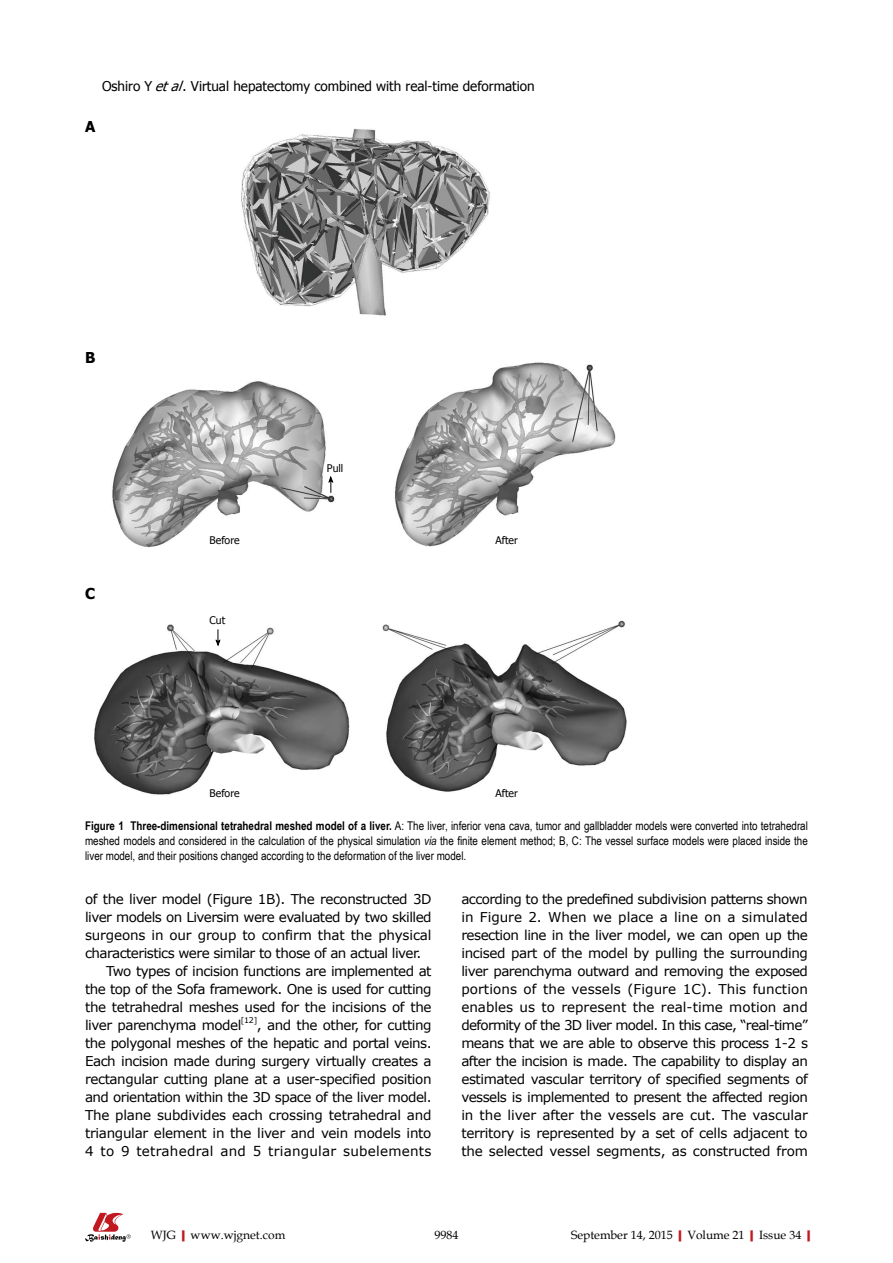
<style>
.page{position:relative;width:893px;height:1263px;background:#fff}
.page>*{position:absolute;margin:0;border:0;box-sizing:border-box;transform-origin:0 0}
.t1{font:700 15px "Tahoma";color:#000}
.t2{font:13.5px/18px "Verdana";letter-spacing:-.035em;color:#000;text-align:justify}
.t3{font:13.5px "Tahoma";color:#000}
.t4{font:13.5px "Verdana";letter-spacing:-.01em;color:#000}
.t5{font:12px/15px "Arial Narrow";color:#000;text-align:justify}
.t6{font:12px "Book Antiqua";color:#000}
.t7{font:10.5px "Tahoma";color:#000}
.t8{font:7.8px "Verdana";color:#000}
.s1{font-style:italic}
.s2{font-weight:700}
.s3{font-weight:700;color:#c01920}
</style>
<div class="page">
<svg style="left:85px;top:1213px;width:46px;height:29px"></svg>
<img style="left:94px;top:128px;width:533px;height:667px">
<svg style="left:328px;top:476px;width:5px;height:17px"></svg>
<svg style="left:215px;top:629px;width:5px;height:17px"></svg>
<p class="t3" style="left:102px;top:77px;width:434px">Oshiro Y <span class="s1">etal</span>. Virtual hepatectomy combined with real-time deformation</p>
<p class="t1" style="left:85px;top:116px;width:12px">A</p>
<p class="t1" style="left:85px;top:346px;width:12px">B</p>
<p class="t1" style="left:85px;top:583px;width:12px">C</p>
<p class="t7" style="left:327px;top:461px;width:18px">Pull</p>
<p class="t7" style="left:210px;top:533px;width:31px">Before</p>
<p class="t7" style="left:495px;top:533px;width:24px">After</p>
<p class="t7" style="left:210px;top:613px;width:17px">Cut</p>
<p class="t7" style="left:210px;top:786px;width:31px">Before</p>
<p class="t7" style="left:495px;top:786px;width:24px">After</p>
<p class="t5" style="left:85px;top:818px;width:724px"><span class="s2">Figure 1 Three-dimensional tetrahedral meshed model of a liver.</span> A: The liver, inferior vena cava, tumor and gallbladder models were converted into tetrahedral meshed models and considered in the calculation of the physical simulation <span class="s1">via</span> the finite element method; B, C: The vessel surface models were placed inside the liver model, and their positions changed according to the deformation of the liver model.</p>
<p class="t2" style="left:85px;top:889px;width:348px">of the liver model (Figure 1B). The reconstructed 3D</p>
<p class="t2" style="left:85px;top:907px;width:348px">liver models on Liversim were evaluated by two skilled</p>
<p class="t4" style="left:85px;top:926px;width:348px">surgeons in our group to confirm that the physical</p>
<p class="t2" style="left:85px;top:943px;width:338px">characteristics were similar to those of an actual liver.</p>
<p class="t2" style="left:106px;top:961px;width:327px">Two types of incision functions are implemented at</p>
<p class="t2" style="left:85px;top:979px;width:348px">the top of the Sofa framework. One is used for cutting</p>
<p class="t2" style="left:85px;top:997px;width:348px">the tetrahedral meshes used for the incisions of the</p>
<p class="t2" style="left:85px;top:1015px;width:158px">liver parenchyma model</p>
<p class="t8" style="left:241px;top:1015px;width:18px">[12]</p>
<p class="t2" style="left:85px;top:1015px;width:348px;text-indent:172px">, and the other, for cutting the polygonal meshes of the hepatic and portal veins.<br>Each incision made during surgery virtually creates a rectangular cutting plane at a user-specified position and orientation within the 3D space of the liver model.<br>The plane subdivides each crossing tetrahedral and triangular element in the liver and vein models into 4 to 9 tetrahedral and 5 triangular subelements</p>
<p class="t2" style="left:461px;top:889px;width:348px">according to the predefined subdivision patterns shown in Figure 2. When we place a line on a simulated resection line in the liver model, we can open up the incised part of the model by pulling the surrounding liver parenchyma outward and removing the exposed portions of the vessels (Figure 1C). This function enables us to represent the real-time motion and deformity of the 3D liver model. In this case, “real-time” means that we are able to observe this process 1-2 s after the incision is made. The capability to display an estimated vascular territory of specified segments of vessels is implemented to present the affected region in the liver after the vessels are cut. The vascular territory is represented by a set of cells adjacent to the selected vessel segments, as constructed from</p>
<p class="t6" style="left:151px;top:1226px;width:136px">WJG<span class="s3">|</span>www.wjgnet.com</p>
<p class="t6" style="left:434px;top:1226px;width:25px">9984</p>
<p class="t6" style="left:571px;top:1226px;width:246px">September 14, 2015<span class="s3">|</span>Volume 21<span class="s3">|</span>Issue 34<span class="s3">|</span></p>
</div>
